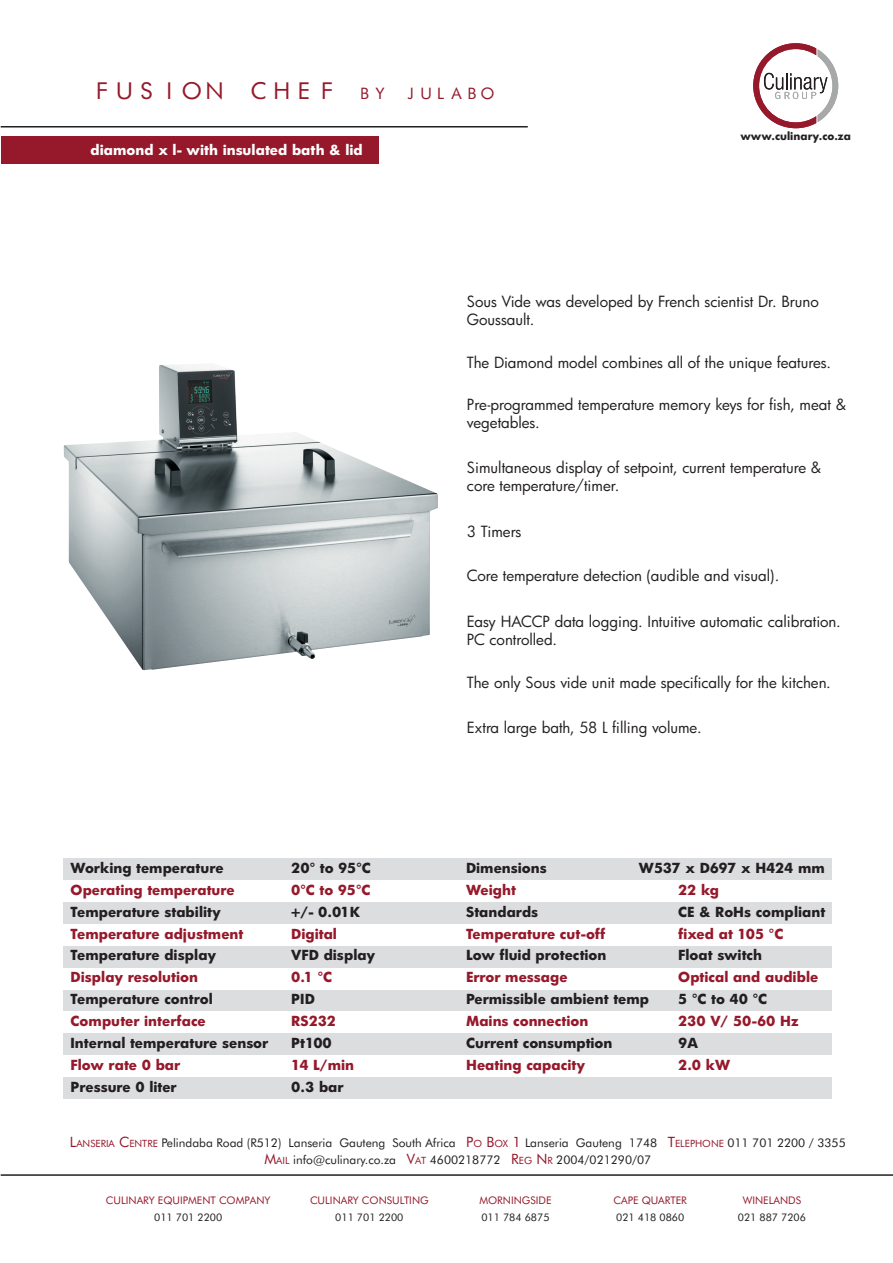
<style>
.page{position:relative;width:893px;height:1263px;background:#fff}
.page>*{position:absolute;margin:0;border:0;box-sizing:border-box;transform-origin:0 0}
.t1{font:22.5px "Futurist Fixed Width";color:#96192b}
.t2{font:15px/18px "Futura";color:#231f20}
.t3{font:700 13.5px "Futura";color:#231f20}
.t4{font:700 13.5px "Futura";color:#96192b}
.t5{font:700 13.5px "Futura";color:#fff}
.t6{font:700 13.5px "Futura";letter-spacing:-.025em;color:#231f20}
.t7{font:12px/17.1px "Futura BT";color:#231f20;text-align:center}
.t8{font:10.5px "Futura BT";color:#96192b}
.t9{font:10.5px "Futura BT";color:#231f20}
.t10{font:700 10.5px "Futura";color:#231f20}
.s1{font-size:15.3px}
.s2{font-size:14.25px;color:#96192b}
.s3{font-size:10.05px;color:#96192b}
</style>
<div class="page">
<hr style="left:1px;top:1174px;width:892px;height:2px;background:#231f20">
<div style="left:1px;top:136px;width:377px;height:28px;background:#96192b"></div>
<hr style="left:1px;top:126px;width:527px;height:2px;background:#231f20">
<svg style="left:753px;top:43px;width:85px;height:85px"></svg>
<div style="left:64px;top:1033px;width:391px;height:22px;background:#dcdddf"></div>
<div style="left:64px;top:902px;width:391px;height:22px;background:#dcdddf"></div>
<div style="left:440px;top:1033px;width:391px;height:22px;background:#dcdddf"></div>
<div style="left:440px;top:902px;width:391px;height:22px;background:#dcdddf"></div>
<div style="left:64px;top:989px;width:391px;height:22px;background:#dcdddf"></div>
<div style="left:64px;top:858px;width:391px;height:22px;background:#dcdddf"></div>
<div style="left:64px;top:1077px;width:391px;height:22px;background:#dcdddf"></div>
<div style="left:440px;top:989px;width:391px;height:22px;background:#dcdddf"></div>
<div style="left:440px;top:858px;width:391px;height:22px;background:#dcdddf"></div>
<div style="left:440px;top:1077px;width:391px;height:22px;background:#dcdddf"></div>
<div style="left:64px;top:946px;width:391px;height:21px;background:#dcdddf"></div>
<div style="left:440px;top:946px;width:391px;height:21px;background:#dcdddf"></div>
<img style="left:64px;top:364px;width:374px;height:306px">
<h1 class="t1" style="left:91px;top:78px;width:406px">FUSION CHEF <span class="s1">BY JULABO</span></h1>
<p class="t5" style="left:91px;top:144px;width:274px">diamond x l- with insulated bath &amp; lid</p>
<p class="t10" style="left:740px;top:132px;width:112px">www.culinary.co.za</p>
<p class="t2" style="left:467px;top:294px;width:353px">Sous Vide was developed by French scientist Dr. Bruno<br>Goussault.</p>
<p class="t2" style="left:467px;top:355px;width:366px">The Diamond model combines all of the unique features.</p>
<p class="t2" style="left:467px;top:396px;width:381px">Pre-programmed temperature memory keys for fish, meat &amp; vegetables.</p>
<p class="t2" style="left:467px;top:460px;width:356px">Simultaneous display of setpoint, current temperature &amp; core temperature/timer.</p>
<p class="t2" style="left:467px;top:524px;width:56px">3 Timers</p>
<p class="t2" style="left:467px;top:568px;width:314px">Core temperature detection (audible and visual).</p>
<p class="t2" style="left:467px;top:614px;width:375px">Easy HACCP data logging. Intuitive automatic calibration.<br>PC controlled.</p>
<p class="t2" style="left:467px;top:674px;width:365px">The only Sous vide unit made specifically for the kitchen.</p>
<p class="t2" style="left:467px;top:719px;width:236px">Extra large bath, 58 L filling volume.</p>
<p class="t3" style="left:71px;top:862px;width:155px">Working temperature</p>
<p class="t3" style="left:291px;top:862px;width:81px">20° to 95°C</p>
<p class="t3" style="left:466px;top:862px;width:82px">Dimensions</p>
<p class="t6" style="left:639px;top:862px;width:187px">W537 x D697 x H424 mm</p>
<p class="t4" style="left:71px;top:883px;width:166px">Operating temperature</p>
<p class="t4" style="left:71px;top:927px;width:174px">Temperature adjustment</p>
<p class="t3" style="left:71px;top:905px;width:152px">Temperature stability</p>
<p class="t4" style="left:291px;top:883px;width:81px">0°C to 95°C</p>
<p class="t4" style="left:291px;top:927px;width:47px">Digital</p>
<p class="t3" style="left:291px;top:905px;width:70px">+/- 0.01K</p>
<p class="t4" style="left:466px;top:883px;width:51px">Weight</p>
<p class="t4" style="left:466px;top:927px;width:141px">Temperature cut-off</p>
<p class="t3" style="left:466px;top:905px;width:74px">Standards</p>
<p class="t4" style="left:678px;top:883px;width:42px">22 kg</p>
<p class="t4" style="left:678px;top:927px;width:107px">fixed at 105 °C</p>
<p class="t3" style="left:678px;top:905px;width:149px">CE &amp; RoHs compliant</p>
<p class="t3" style="left:71px;top:949px;width:147px">Temperature display</p>
<p class="t3" style="left:466px;top:949px;width:142px">Low fluid protection</p>
<p class="t3" style="left:71px;top:993px;width:144px">Temperature control</p>
<p class="t3" style="left:291px;top:949px;width:86px">VFD display</p>
<p class="t3" style="left:678px;top:949px;width:85px">Float switch</p>
<p class="t3" style="left:291px;top:993px;width:25px">PID</p>
<p class="t4" style="left:291px;top:971px;width:42px">0.1 °C</p>
<p class="t4" style="left:678px;top:971px;width:142px">Optical and audible</p>
<p class="t4" style="left:291px;top:1015px;width:46px">RS232</p>
<p class="t4" style="left:291px;top:1058px;width:64px">14 L/min</p>
<p class="t4" style="left:71px;top:971px;width:129px">Display resolution</p>
<p class="t4" style="left:466px;top:971px;width:103px">Error message</p>
<p class="t4" style="left:71px;top:1015px;width:137px">Computer interface</p>
<p class="t4" style="left:71px;top:1059px;width:111px">Flow rate 0 bar</p>
<p class="t3" style="left:466px;top:993px;width:185px">Permissible ambient temp</p>
<p class="t3" style="left:678px;top:993px;width:90px">5 °C to 40 °C</p>
<p class="t4" style="left:678px;top:1015px;width:122px">230 V/ 50-60 Hz</p>
<p class="t4" style="left:678px;top:1058px;width:53px">2.0 kW</p>
<p class="t4" style="left:466px;top:1015px;width:124px">Mains connection</p>
<p class="t4" style="left:466px;top:1059px;width:121px">Heating capacity</p>
<p class="t3" style="left:71px;top:1037px;width:199px">Internal temperature sensor</p>
<p class="t3" style="left:291px;top:1037px;width:42px">Pt100</p>
<p class="t3" style="left:466px;top:1037px;width:148px">Current consumption</p>
<p class="t3" style="left:678px;top:1037px;width:21px">9A</p>
<p class="t3" style="left:71px;top:1080px;width:108px">Pressure 0 liter</p>
<p class="t3" style="left:291px;top:1080px;width:54px">0.3 bar</p>
<p class="t7" style="left:70px;top:1135px;width:777px"><span class="s2">L</span><span class="s3">ANSERIA</span> <span class="s2">C</span><span class="s3">ENTRE</span> Pelindaba Road (R512) Lanseria Gauteng South Africa <span class="s2">P</span><span class="s3">O</span> <span class="s2">B</span><span class="s3">OX</span> <span class="s2">1</span> Lanseria Gauteng 1748 <span class="s2">T</span><span class="s3">ELEPHONE</span> 011 701 2200 / 3355<br><span class="s2">M</span><span class="s3">AIL</span> info@culinary.co.za <span class="s2">V</span><span class="s3">AT</span> 4600218772 <span class="s2">R</span><span class="s3">EG</span> <span class="s2">N</span><span class="s3">R</span> 2004/021290/07</p>
<p class="t8" style="left:106px;top:1196px;width:166px">CULINARY EQUIPMENT COMPANY</p>
<p class="t9" style="left:154px;top:1212px;width:70px">011 701 2200</p>
<p class="t8" style="left:310px;top:1196px;width:120px">CULINARY CONSULTING</p>
<p class="t9" style="left:335px;top:1212px;width:70px">011 701 2200</p>
<p class="t8" style="left:479px;top:1196px;width:74px">MORNINGSIDE</p>
<p class="t9" style="left:481px;top:1212px;width:70px">011 784 6875</p>
<p class="t8" style="left:614px;top:1196px;width:75px">CAPE QUARTER</p>
<p class="t9" style="left:616px;top:1212px;width:70px">021 418 0860</p>
<p class="t8" style="left:743px;top:1196px;width:60px">WINELANDS</p>
<p class="t9" style="left:738px;top:1212px;width:70px">021 887 7206</p>
</div>
